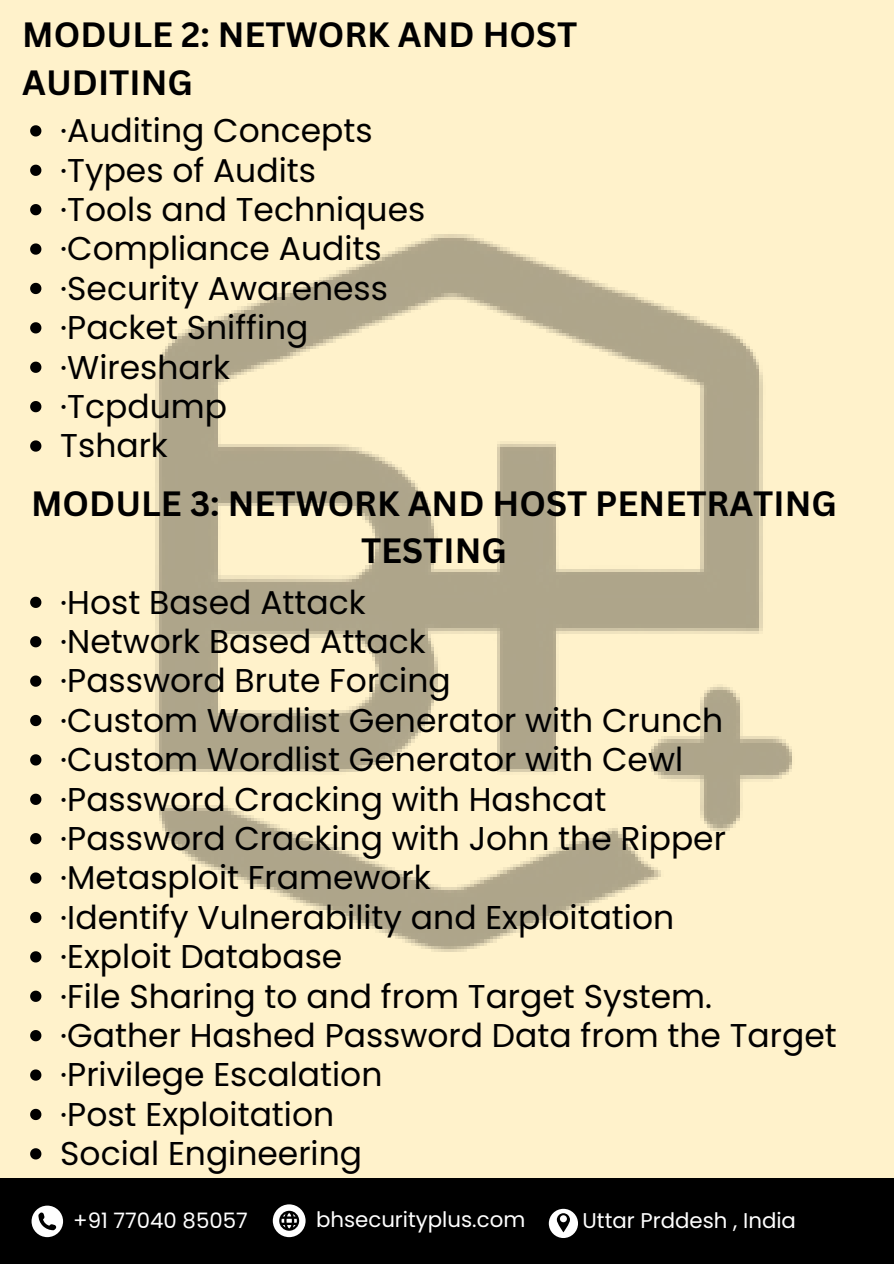
<style>
.page{position:relative;width:894px;height:1264px;background:#fff}
.page>*{position:absolute;margin:0;border:0;box-sizing:border-box;transform-origin:0 0}
.t1{font:700 34.2px/47.7px "Canva Sans";color:#000}
.t2{font:33px "Poppins";color:#000}
.t3{font:21.3px "Poppins";color:#fff}
</style>
<div class="page">
<div style="left:0;top:0;width:893px;height:1263px;background:#fff2cb"></div>
<img style="left:155px;top:234px;width:637px;height:718px">
<div style="left:0;top:1178px;width:893px;height:85px;background:#000"></div>
<svg style="left:32px;top:1205px;width:31px;height:33px"></svg>
<svg style="left:273px;top:1204px;width:32px;height:34px"></svg>
<svg style="left:548px;top:1208px;width:30px;height:30px"></svg>
<svg style="left:30px;top:125px;width:11px;height:11px"></svg>
<svg style="left:30px;top:165px;width:11px;height:11px"></svg>
<svg style="left:30px;top:204px;width:11px;height:11px"></svg>
<svg style="left:30px;top:243px;width:11px;height:12px"></svg>
<svg style="left:30px;top:283px;width:11px;height:11px"></svg>
<svg style="left:30px;top:322px;width:11px;height:11px"></svg>
<svg style="left:30px;top:361px;width:11px;height:12px"></svg>
<svg style="left:30px;top:401px;width:11px;height:11px"></svg>
<svg style="left:30px;top:440px;width:11px;height:11px"></svg>
<svg style="left:30px;top:596px;width:11px;height:12px"></svg>
<svg style="left:30px;top:636px;width:11px;height:11px"></svg>
<svg style="left:30px;top:675px;width:11px;height:11px"></svg>
<svg style="left:30px;top:715px;width:11px;height:11px"></svg>
<svg style="left:30px;top:754px;width:11px;height:11px"></svg>
<svg style="left:30px;top:793px;width:11px;height:12px"></svg>
<svg style="left:30px;top:833px;width:11px;height:11px"></svg>
<svg style="left:30px;top:872px;width:11px;height:11px"></svg>
<svg style="left:30px;top:911px;width:11px;height:12px"></svg>
<svg style="left:30px;top:951px;width:11px;height:11px"></svg>
<svg style="left:30px;top:990px;width:11px;height:11px"></svg>
<svg style="left:30px;top:1030px;width:11px;height:11px"></svg>
<svg style="left:30px;top:1069px;width:11px;height:11px"></svg>
<svg style="left:30px;top:1108px;width:11px;height:12px"></svg>
<svg style="left:30px;top:1148px;width:11px;height:11px"></svg>
<p class="t1" style="left:22px;top:10px;width:556px">MODULE 2: NETWORK AND HOST<br>AUDITING</p>
<p class="t2" style="left:60px;top:107px;width:314px">·Auditing Concepts</p>
<p class="t2" style="left:60px;top:147px;width:257px">·Types of Audits</p>
<p class="t2" style="left:60px;top:186px;width:366px">·Tools and Techniques</p>
<p class="t2" style="left:60px;top:226px;width:323px">·Compliance Audits</p>
<p class="t2" style="left:60px;top:265px;width:329px">·Security Awareness</p>
<p class="t2" style="left:60px;top:304px;width:250px">·Packet Sniffing</p>
<p class="t2" style="left:60px;top:344px;width:171px">·Wireshark</p>
<p class="t2" style="left:60px;top:383px;width:168px">·Tcpdump</p>
<h1 class="t2" style="left:60px;top:422px;width:109px">Tshark</h1>
<p class="t1" style="left:31px;top:478px;width:807px;line-height:47.2px;text-align:center">MODULE 3: NETWORK AND HOST PENETRATING<br>TESTING</p>
<p class="t2" style="left:60px;top:579px;width:307px">·Host Based Attack</p>
<p class="t2" style="left:60px;top:618px;width:367px">·Network Based Attack</p>
<p class="t2" style="left:60px;top:657px;width:392px">·Password Brute Forcing</p>
<p class="t2" style="left:60px;top:697px;width:664px">·Custom Wordlist Generator with Crunch</p>
<p class="t2" style="left:60px;top:736px;width:624px">·Custom Wordlist Generator with Cewl</p>
<p class="t2" style="left:60px;top:776px;width:547px">·Password Cracking with Hashcat</p>
<p class="t2" style="left:60px;top:815px;width:667px">·Password Cracking with John the Ripper</p>
<p class="t2" style="left:60px;top:854px;width:372px">·Metasploit Framework</p>
<p class="t2" style="left:60px;top:894px;width:615px">·Identify Vulnerability and Exploitation</p>
<p class="t2" style="left:60px;top:933px;width:283px">·Exploit Database</p>
<p class="t2" style="left:60px;top:972px;width:653px">·File Sharing to and from Target System.</p>
<p class="t2" style="left:60px;top:1012px;width:777px">·Gather Hashed Password Data from the Target</p>
<p class="t2" style="left:60px;top:1051px;width:323px">·Privilege Escalation</p>
<p class="t2" style="left:60px;top:1091px;width:275px">·Post Exploitation</p>
<p class="t2" style="left:60px;top:1130px;width:303px">Social Engineering</p>
<p class="t3" style="left:73px;top:1205px;width:176px">+91 77040 85057</p>
<p class="t3" style="left:316px;top:1204px;width:211px">bhsecurityplus.com</p>
<p class="t3" style="left:582px;top:1205px;width:215px">Uttar Prddesh , India</p>
</div>
